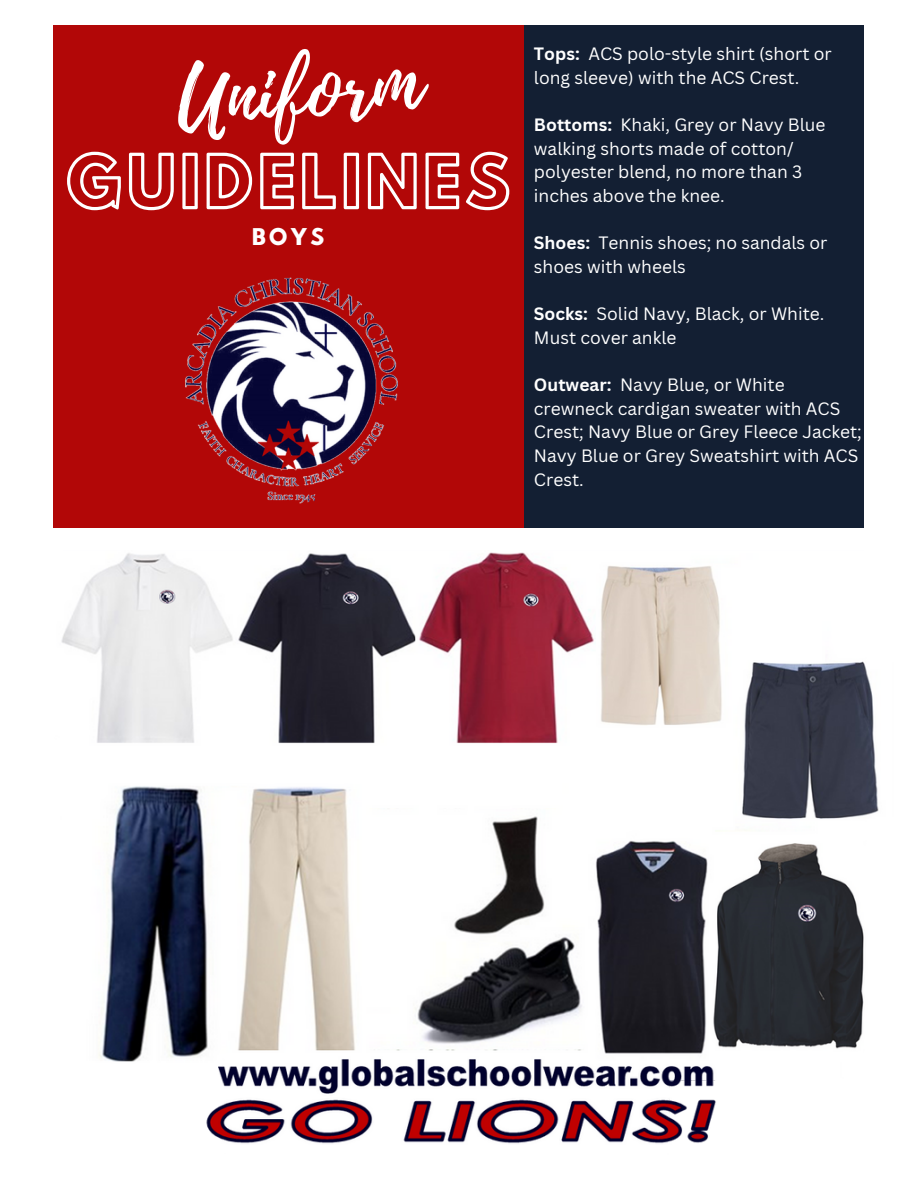
<style>
.page{position:relative;width:918px;height:1188px;background:#fff}
.page>*{position:absolute;margin:0;border:0;box-sizing:border-box;transform-origin:0 0}
.t1{font:91.2px "Playlist Script";color:#fff}
.t2{font:64.65px "Hussar Ekologiczne 1";letter-spacing:.06em;color:#fff}
.t3{font:20.55px "Hussar Bd";color:#fff}
.t4{font:17.4px/23.7px "Canva Sans";color:#fff}
.s1{font-weight:700}
</style>
<div class="page">
<img style="left:61px;top:552px;width:818px;height:592px">
<div style="left:53px;top:26px;width:478px;height:501px;background:#b20707"></div>
<img style="left:185px;top:277px;width:213px;height:227px">
<div style="left:524px;top:26px;width:340px;height:501px;background:#131f33"></div>
<h1 class="t1" style="left:171px;top:37px;width:248px;rotate:-5deg">Uniform</h1>
<h2 class="t2" style="left:65px;top:156px;width:447px">GUIDELINES</h2>
<p class="t3" style="left:252px;top:227px;width:75px">BOYS</p>
<p class="t4" style="left:534px;top:42px;width:299px"><span class="s1">Tops:</span> ACS polo-style shirt (short or long sleeve) with the ACS Crest.</p>
<p class="t4" style="left:534px;top:113px;width:293px"><span class="s1">Bottoms:</span> Khaki, Grey or Navy Blue walking shorts made of cotton/ polyester blend, no more than 3 inches above the knee.</p>
<p class="t4" style="left:534px;top:231px;width:295px"><span class="s1">Shoes:</span> Tennis shoes; no sandals or shoes with wheels</p>
<p class="t4" style="left:534px;top:302px;width:292px"><span class="s1">Socks:</span> Solid Navy, Black, or White.<br>Must cover ankle</p>
<p class="t4" style="left:534px;top:373px;width:329px"><span class="s1">Outwear:</span> Navy Blue, or White crewneck cardigan sweater with ACS<br>Crest; Navy Blue or Grey Fleece Jacket;<br>Navy Blue or Grey Sweatshirt with ACS<br>Crest.</p>
</div>
